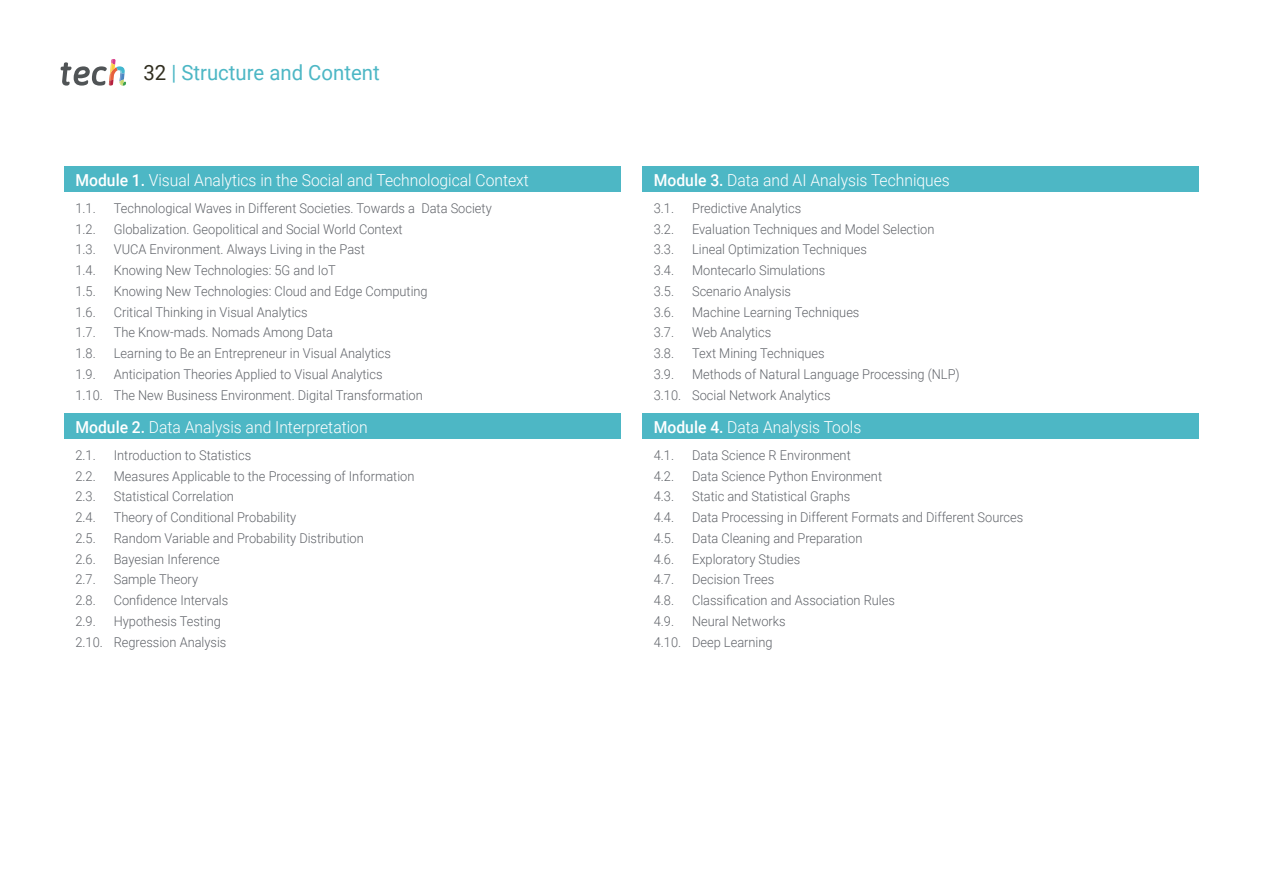
<style>
.page{position:relative;width:1263px;height:893px;background:#fff}
.page>*{position:absolute;margin:0;border:0;box-sizing:border-box;transform-origin:0 0}
.t1{font:21px "Roboto";color:#4db7c5}
.t2{font:300 16.5px "Roboto";color:#fff;scale:.95 1}
.t3{font:300 13.5px/20.7px "Roboto";color:#61646a;scale:.95 1}
.s1{color:#312e20}
.s2{font-weight:500}
</style>
<div class="page">
<svg style="left:61px;top:59px;width:65px;height:27px"></svg>
<div style="left:64px;top:167px;width:557px;height:25px;background:#4db7c5"></div>
<div style="left:64px;top:414px;width:557px;height:25px;background:#4db7c5"></div>
<div style="left:643px;top:167px;width:556px;height:25px;background:#4db7c5"></div>
<div style="left:643px;top:414px;width:556px;height:25px;background:#4db7c5"></div>
<h1 class="t1" style="left:144px;top:57px;width:238px"><span class="s1">32</span> | Structure and Content</h1>
<p class="t2" style="left:75px;top:168px;width:479px"><span class="s2">Module 1.</span> Visual Analytics in the Social and Technological Context</p>
<p class="t3" style="left:75px;top:197px;width:23px">1.1.</p>
<p class="t3" style="left:114px;top:197px;width:399px">Technological Waves in Different Societies. Towards a Data Society</p>
<p class="t3" style="left:75px;top:218px;width:23px">1.2.</p>
<p class="t3" style="left:114px;top:218px;width:306px">Globalization. Geopolitical and Social World Context</p>
<p class="t3" style="left:75px;top:239px;width:23px">1.3.</p>
<p class="t3" style="left:114px;top:239px;width:266px">VUCA Environment. Always Living in the Past</p>
<p class="t3" style="left:75px;top:259px;width:23px">1.4.</p>
<p class="t3" style="left:114px;top:259px;width:235px">Knowing New Technologies: 5G and IoT</p>
<p class="t3" style="left:75px;top:280px;width:23px">1.5.</p>
<p class="t3" style="left:114px;top:280px;width:332px">Knowing New Technologies: Cloud and Edge Computing</p>
<p class="t3" style="left:75px;top:301px;width:23px">1.6.</p>
<p class="t3" style="left:114px;top:301px;width:206px">Critical Thinking in Visual Analytics</p>
<p class="t3" style="left:75px;top:322px;width:23px">1.7.</p>
<p class="t3" style="left:114px;top:322px;width:232px">The Know-mads. Nomads Among Data</p>
<p class="t3" style="left:75px;top:342px;width:23px">1.8.</p>
<p class="t3" style="left:114px;top:342px;width:293px">Learning to Be an Entrepreneur in Visual Analytics</p>
<p class="t3" style="left:75px;top:363px;width:23px">1.9.</p>
<p class="t3" style="left:75px;top:363px;width:367px;text-align:center">Anticipation Theories Applied to Visual Analytics<br>1.10. The New Business Environment. Digital Transformation</p>
<p class="t2" style="left:75px;top:415px;width:309px"><span class="s2">Module 2.</span> Data Analysis and Interpretation</p>
<p class="t3" style="left:75px;top:444px;width:23px">2.1.</p>
<p class="t3" style="left:114px;top:444px;width:146px">Introduction to Statistics</p>
<p class="t3" style="left:75px;top:465px;width:23px">2.2.</p>
<p class="t3" style="left:114px;top:465px;width:318px">Measures Applicable to the Processing of Information</p>
<p class="t3" style="left:75px;top:486px;width:23px">2.3.</p>
<p class="t3" style="left:114px;top:486px;width:128px">Statistical Correlation</p>
<p class="t3" style="left:75px;top:506px;width:23px">2.4.</p>
<p class="t3" style="left:114px;top:506px;width:194px">Theory of Conditional Probability</p>
<p class="t3" style="left:75px;top:527px;width:23px">2.5.</p>
<p class="t3" style="left:114px;top:527px;width:265px">Random Variable and Probability Distribution</p>
<p class="t3" style="left:75px;top:548px;width:23px">2.6.</p>
<p class="t3" style="left:114px;top:548px;width:113px">Bayesian Inference</p>
<p class="t3" style="left:75px;top:569px;width:23px">2.7.</p>
<p class="t3" style="left:114px;top:569px;width:90px">Sample Theory</p>
<p class="t3" style="left:75px;top:589px;width:23px">2.8.</p>
<p class="t3" style="left:114px;top:589px;width:122px">Confidence Intervals</p>
<p class="t3" style="left:75px;top:610px;width:23px">2.9.</p>
<p class="t3" style="left:75px;top:610px;width:160px;text-indent:38px">Hypothesis Testing<br>2.10. Regression Analysis</p>
<p class="t2" style="left:654px;top:168px;width:313px"><span class="s2">Module 3.</span> Data and AI Analysis Techniques</p>
<p class="t3" style="left:654px;top:197px;width:23px">3.1.</p>
<p class="t3" style="left:692px;top:197px;width:116px">Predictive Analytics</p>
<p class="t3" style="left:654px;top:218px;width:23px">3.2.</p>
<p class="t3" style="left:692px;top:218px;width:257px">Evaluation Techniques and Model Selection</p>
<p class="t3" style="left:654px;top:239px;width:23px">3.3.</p>
<p class="t3" style="left:692px;top:239px;width:186px">Lineal Optimization Techniques</p>
<p class="t3" style="left:654px;top:259px;width:23px">3.4.</p>
<p class="t3" style="left:692px;top:259px;width:142px">Montecarlo Simulations</p>
<p class="t3" style="left:654px;top:280px;width:23px">3.5.</p>
<p class="t3" style="left:692px;top:280px;width:106px">Scenario Analysis</p>
<p class="t3" style="left:654px;top:301px;width:23px">3.6.</p>
<p class="t3" style="left:692px;top:301px;width:178px">Machine Learning Techniques</p>
<p class="t3" style="left:654px;top:322px;width:23px">3.7.</p>
<p class="t3" style="left:692px;top:322px;width:85px">Web Analytics</p>
<p class="t3" style="left:654px;top:342px;width:23px">3.8.</p>
<p class="t3" style="left:692px;top:342px;width:141px">Text Mining Techniques</p>
<p class="t3" style="left:654px;top:363px;width:23px">3.9.</p>
<p class="t3" style="left:654px;top:363px;width:324px;text-indent:38px">Methods of Natural Language Processing (NLP)<br>3.10. Social Network Analytics</p>
<p class="t2" style="left:654px;top:415px;width:220px"><span class="s2">Module 4.</span> Data Analysis Tools</p>
<p class="t3" style="left:654px;top:444px;width:23px">4.1.</p>
<p class="t3" style="left:692px;top:444px;width:169px">Data Science R Environment</p>
<p class="t3" style="left:654px;top:465px;width:23px">4.2.</p>
<p class="t3" style="left:692px;top:465px;width:201px">Data Science Python Environment</p>
<p class="t3" style="left:654px;top:486px;width:23px">4.3.</p>
<p class="t3" style="left:692px;top:486px;width:168px">Static and Statistical Graphs</p>
<p class="t3" style="left:654px;top:506px;width:23px">4.4.</p>
<p class="t3" style="left:692px;top:506px;width:350px">Data Processing in Different Formats and Different Sources</p>
<p class="t3" style="left:654px;top:527px;width:23px">4.5.</p>
<p class="t3" style="left:692px;top:527px;width:181px">Data Cleaning and Preparation</p>
<p class="t3" style="left:654px;top:548px;width:23px">4.6.</p>
<p class="t3" style="left:692px;top:548px;width:116px">Exploratory Studies</p>
<p class="t3" style="left:654px;top:569px;width:23px">4.7.</p>
<p class="t3" style="left:692px;top:569px;width:88px">Decision Trees</p>
<p class="t3" style="left:654px;top:589px;width:23px">4.8.</p>
<p class="t3" style="left:692px;top:589px;width:215px">Classification and Association Rules</p>
<p class="t3" style="left:654px;top:610px;width:23px">4.9.</p>
<p class="t3" style="left:654px;top:610px;width:140px;text-indent:38px">Neural Networks<br>4.10. Deep Learning</p>
</div>
